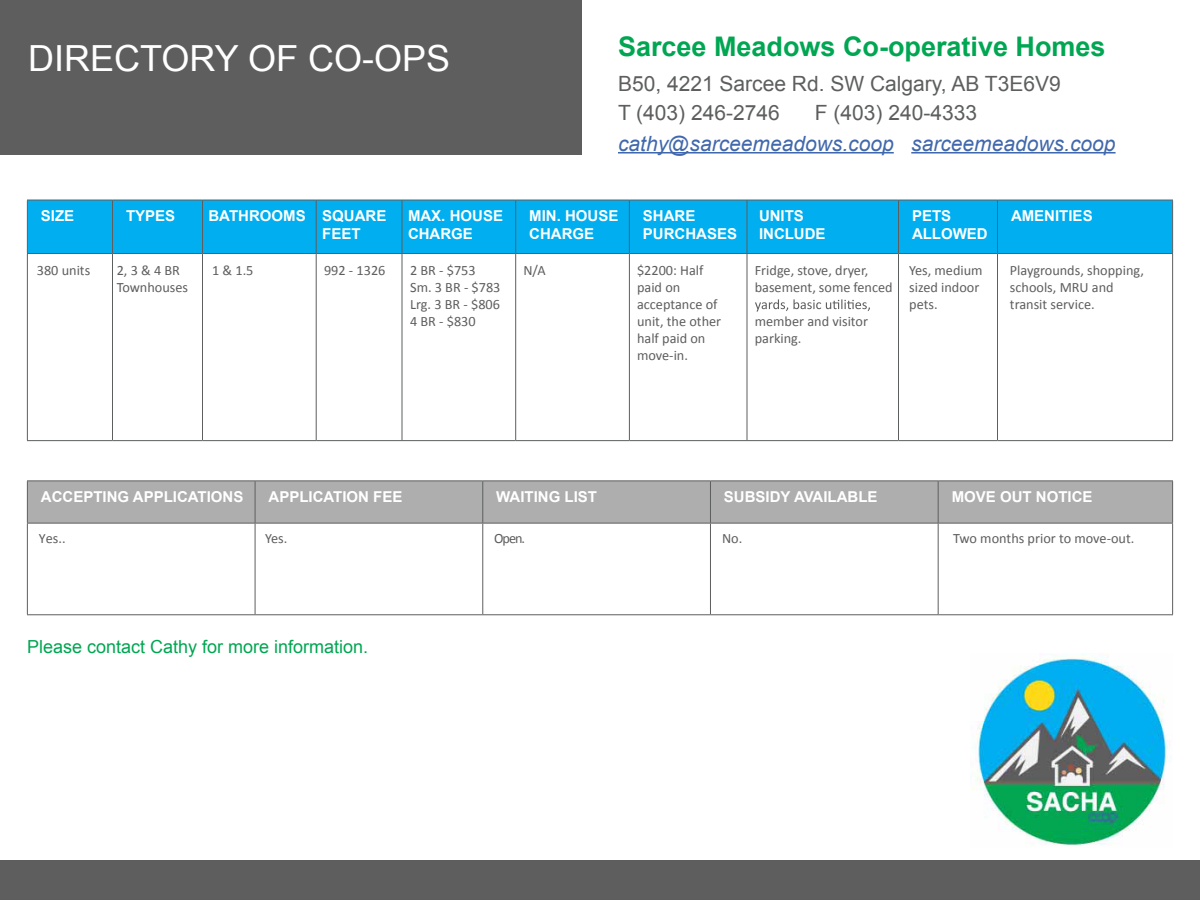
<style>
.page{position:relative;width:1200px;height:900px;background:#fff}
.page>*{position:absolute;margin:0;border:0;box-sizing:border-box;transform-origin:0 0}
.t1{font:36px "Arial";color:#fff}
.t2{font:700 27px "Arial";color:#00a652}
.t3{font:21px/28.8px "Arial";color:#5d5f5e}
.t4{font:italic 21px "Arial";color:#4168ad}
.t5{font:18px "Arial";color:#00a652}
.t6{font:700 15px/18px "Arial";color:#fff}
.t7{font:14.25px/17.1px "Calibri";color:#5e5e5e}
</style>
<div class="page">
<div style="left:0;top:0;width:582px;height:155px;background:#5e5e5e"></div>
<div style="left:0;top:860px;width:1200px;height:40px;background:#5e5e5e"></div>
<img style="left:971px;top:654px;width:197px;height:192px">
<div style="left:28px;top:201px;width:1144px;height:52px;background:#01aef0"></div>
<hr style="left:27px;top:254px;width:1px;height:186px;background:#5d5f5e">
<hr style="left:112px;top:254px;width:1px;height:186px;background:#5d5f5e">
<hr style="left:202px;top:254px;width:1px;height:186px;background:#5d5f5e">
<hr style="left:316px;top:254px;width:1px;height:186px;background:#5d5f5e">
<hr style="left:402px;top:254px;width:1px;height:186px;background:#5d5f5e">
<hr style="left:515px;top:254px;width:1px;height:186px;background:#5d5f5e">
<hr style="left:629px;top:254px;width:1px;height:186px;background:#5d5f5e">
<hr style="left:747px;top:254px;width:1px;height:186px;background:#5d5f5e">
<hr style="left:898px;top:254px;width:1px;height:186px;background:#5d5f5e">
<hr style="left:997px;top:254px;width:1px;height:186px;background:#5d5f5e">
<hr style="left:1172px;top:254px;width:1px;height:186px;background:#5d5f5e">
<hr style="left:27px;top:440px;width:85px;height:1px;background:#5d5f5e">
<hr style="left:112px;top:440px;width:90px;height:1px;background:#5d5f5e">
<hr style="left:202px;top:440px;width:114px;height:1px;background:#5d5f5e">
<hr style="left:316px;top:440px;width:86px;height:1px;background:#5d5f5e">
<hr style="left:402px;top:440px;width:114px;height:1px;background:#5d5f5e">
<hr style="left:516px;top:440px;width:113px;height:1px;background:#5d5f5e">
<hr style="left:629px;top:440px;width:118px;height:1px;background:#5d5f5e">
<hr style="left:747px;top:440px;width:151px;height:1px;background:#5d5f5e">
<hr style="left:898px;top:440px;width:100px;height:1px;background:#5d5f5e">
<hr style="left:998px;top:440px;width:175px;height:1px;background:#5d5f5e">
<hr style="left:27px;top:200px;width:85px;height:1px;background:#5e5e5e">
<hr style="left:27px;top:200px;width:1px;height:53px;background:#5e5e5e">
<hr style="left:112px;top:200px;width:90px;height:1px;background:#5e5e5e">
<hr style="left:112px;top:200px;width:1px;height:53px;background:#5e5e5e">
<hr style="left:202px;top:200px;width:114px;height:1px;background:#5e5e5e">
<hr style="left:202px;top:200px;width:1px;height:53px;background:#5e5e5e">
<hr style="left:316px;top:200px;width:86px;height:1px;background:#5e5e5e">
<hr style="left:316px;top:200px;width:1px;height:53px;background:#5e5e5e">
<hr style="left:402px;top:200px;width:114px;height:1px;background:#5e5e5e">
<hr style="left:402px;top:200px;width:1px;height:53px;background:#5e5e5e">
<hr style="left:516px;top:200px;width:113px;height:1px;background:#5e5e5e">
<hr style="left:515px;top:200px;width:1px;height:53px;background:#5e5e5e">
<hr style="left:629px;top:200px;width:118px;height:1px;background:#5e5e5e">
<hr style="left:629px;top:200px;width:1px;height:53px;background:#5e5e5e">
<hr style="left:747px;top:200px;width:151px;height:1px;background:#5e5e5e">
<hr style="left:747px;top:200px;width:1px;height:53px;background:#5e5e5e">
<hr style="left:898px;top:200px;width:100px;height:1px;background:#5e5e5e">
<hr style="left:898px;top:200px;width:1px;height:53px;background:#5e5e5e">
<hr style="left:998px;top:200px;width:175px;height:1px;background:#5e5e5e">
<hr style="left:997px;top:200px;width:1px;height:53px;background:#5e5e5e">
<hr style="left:1172px;top:200px;width:1px;height:53px;background:#5e5e5e">
<hr style="left:27px;top:253px;width:85px;height:1px;background:#5e5e5e">
<hr style="left:112px;top:253px;width:90px;height:1px;background:#5e5e5e">
<hr style="left:202px;top:253px;width:114px;height:1px;background:#5e5e5e">
<hr style="left:316px;top:253px;width:86px;height:1px;background:#5e5e5e">
<hr style="left:402px;top:253px;width:114px;height:1px;background:#5e5e5e">
<hr style="left:516px;top:253px;width:113px;height:1px;background:#5e5e5e">
<hr style="left:629px;top:253px;width:118px;height:1px;background:#5e5e5e">
<hr style="left:747px;top:253px;width:151px;height:1px;background:#5e5e5e">
<hr style="left:898px;top:253px;width:100px;height:1px;background:#5e5e5e">
<hr style="left:998px;top:253px;width:175px;height:1px;background:#5e5e5e">
<div style="left:28px;top:482px;width:1144px;height:41px;background:#aeaeae"></div>
<hr style="left:27px;top:523px;width:1px;height:91px;background:#5e5e5e">
<hr style="left:255px;top:523px;width:1px;height:91px;background:#5e5e5e">
<hr style="left:482px;top:523px;width:1px;height:91px;background:#5e5e5e">
<hr style="left:710px;top:523px;width:1px;height:91px;background:#5e5e5e">
<hr style="left:938px;top:523px;width:1px;height:91px;background:#5e5e5e">
<hr style="left:1172px;top:523px;width:1px;height:91px;background:#5e5e5e">
<hr style="left:27px;top:614px;width:228px;height:1px;background:#5e5e5e">
<hr style="left:255px;top:614px;width:228px;height:1px;background:#5e5e5e">
<hr style="left:483px;top:614px;width:227px;height:1px;background:#5e5e5e">
<hr style="left:710px;top:614px;width:228px;height:1px;background:#5e5e5e">
<hr style="left:938px;top:614px;width:235px;height:1px;background:#5e5e5e">
<hr style="left:27px;top:481px;width:228px;height:1px;background:#5d5f5e">
<hr style="left:27px;top:481px;width:1px;height:42px;background:#5d5f5e">
<hr style="left:255px;top:481px;width:228px;height:1px;background:#5d5f5e">
<hr style="left:255px;top:481px;width:1px;height:42px;background:#5d5f5e">
<hr style="left:483px;top:481px;width:227px;height:1px;background:#5d5f5e">
<hr style="left:482px;top:481px;width:1px;height:42px;background:#5d5f5e">
<hr style="left:710px;top:481px;width:228px;height:1px;background:#5d5f5e">
<hr style="left:710px;top:481px;width:1px;height:42px;background:#5d5f5e">
<hr style="left:938px;top:481px;width:235px;height:1px;background:#5d5f5e">
<hr style="left:938px;top:481px;width:1px;height:42px;background:#5d5f5e">
<hr style="left:1172px;top:481px;width:1px;height:42px;background:#5d5f5e">
<hr style="left:27px;top:523px;width:228px;height:1px;background:#5d5f5e">
<hr style="left:255px;top:523px;width:228px;height:1px;background:#5d5f5e">
<hr style="left:483px;top:523px;width:227px;height:1px;background:#5d5f5e">
<hr style="left:710px;top:523px;width:228px;height:1px;background:#5d5f5e">
<hr style="left:938px;top:523px;width:235px;height:1px;background:#5d5f5e">
<hr style="left:618px;top:152px;width:276px;height:2px;background:#4168ad">
<hr style="left:911px;top:152px;width:205px;height:2px;background:#4168ad">
<svg style="left:755px;top:299px;width:115px;height:13px"></svg>
<h1 class="t1" style="left:28px;top:35px;width:424px">DIRECTORY OF CO-OPS</h1>
<h2 class="t2" style="left:618px;top:28px;width:489px">Sarcee Meadows Co-operative Homes</h2>
<h3 class="t3" style="left:618px;top:69px;width:444px">B50, 4221 Sarcee Rd. SW Calgary, AB T3E6V9<br>T (403) 246-2746</h3>
<h3 class="t3" style="left:815px;top:98px;width:164px">F (403) 240-4333</h3>
<h3 class="t4" style="left:618px;top:130px;width:499px">cathy@sarceemeadows.coop sarceemeadows.coop</h3>
<p class="t6" style="left:41px;top:208px;width:35px">SIZE</p>
<p class="t6" style="left:126px;top:208px;width:51px">TYPES</p>
<p class="t6" style="left:322px;top:208px;width:66px;text-indent:-114px">BATHROOMS SQUARE<br>FEET</p>
<p class="t6" style="left:408px;top:208px;width:97px">MAX. HOUSE<br>CHARGE</p>
<p class="t6" style="left:529px;top:208px;width:91px">MIN. HOUSE<br>CHARGE</p>
<p class="t6" style="left:643px;top:208px;width:96px">SHARE<br>PURCHASES</p>
<p class="t6" style="left:759px;top:208px;width:68px">UNITS<br>INCLUDE</p>
<p class="t6" style="left:912px;top:208px;width:77px">PETS<br>ALLOWED</p>
<p class="t6" style="left:1011px;top:208px;width:83px">AMENITIES</p>
<p class="t7" style="left:37px;top:262px;width:55px">380 units</p>
<p class="t7" style="left:212px;top:262px;width:43px">1 &amp; 1.5</p>
<p class="t7" style="left:324px;top:262px;width:63px">992 - 1326</p>
<p class="t7" style="left:410px;top:262px;width:92px">2 BR - $753<br>Sm. 3 BR - $783<br>Lrg. 3 BR - $806<br>4 BR - $830</p>
<p class="t7" style="left:523px;top:262px;width:24px">N/A</p>
<p class="t7" style="left:637px;top:262px;width:86px">$2200: Half paid on acceptance of unit, the other half paid on move-in.</p>
<p class="t7" style="left:755px;top:262px;width:139px">Fridge, stove, dryer, basement, some fenced</p>
<p class="t7" style="left:117px;top:262px;width:73px">2, 3 &amp; 4 BR<br>Townhouses</p>
<p class="t7" style="left:755px;top:313px;width:115px">member and visitor parking.</p>
<p class="t7" style="left:909px;top:262px;width:75px">Yes, medium sized indoor pets.</p>
<p class="t7" style="left:1010px;top:262px;width:136px">Playgrounds, shopping, schools, MRU and transit service.</p>
<p class="t6" style="left:41px;top:488px;width:204px">ACCEPTING APPLICATIONS</p>
<p class="t6" style="left:269px;top:488px;width:135px">APPLICATION FEE</p>
<p class="t6" style="left:496px;top:488px;width:102px">WAITING LIST</p>
<p class="t6" style="left:724px;top:488px;width:155px">SUBSIDY AVAILABLE</p>
<p class="t6" style="left:952px;top:488px;width:142px">MOVE OUT NOTICE</p>
<p class="t7" style="left:39px;top:529px;width:28px">Yes..</p>
<p class="t7" style="left:265px;top:529px;width:24px">Yes.</p>
<p class="t7" style="left:494px;top:529px;width:32px">Open.</p>
<p class="t7" style="left:722px;top:529px;width:22px">No.</p>
<p class="t7" style="left:953px;top:529px;width:183px">Two months prior to move-out.</p>
<p class="t5" style="left:27px;top:635px;width:343px">Please contact Cathy for more information.</p>
</div>
